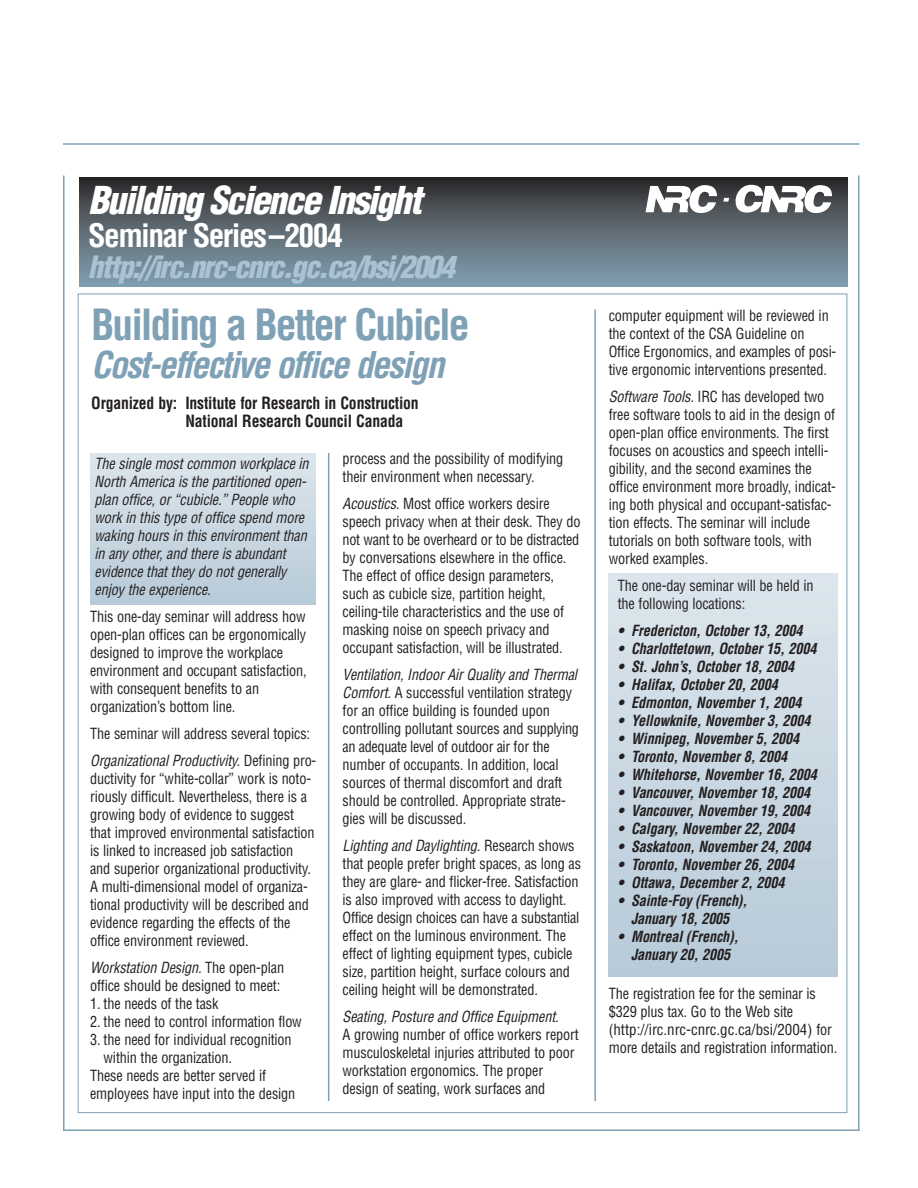
<style>
.page{position:relative;width:918px;height:1188px;background:#fff}
.page>*{position:absolute;margin:0;border:0;box-sizing:border-box;transform-origin:0 0}
.t1{font:700 condensed 42px "Helvetica";letter-spacing:-.05em;color:#7fa1b6}
.t2{font:italic 900 condensed 37.5px "Helvetica";letter-spacing:-.05em;color:#fff}
.t3{font:italic 700 condensed 36px "Helvetica";letter-spacing:-.05em;color:#7fa1b6}
.t4{font:700 condensed 31.5px "Helvetica";letter-spacing:-.05em;color:#fff}
.t5{font:italic 900 condensed 30px "Helvetica";letter-spacing:-.05em;color:#acc2d2}
.t6{font:700 condensed 16.5px/18px "Helvetica";letter-spacing:-.01em;color:#231f20;scale:.95 1}
.t7{font:condensed 15px/18px "Helvetica";letter-spacing:-.01em;color:#231f20;scale:.95 1}
.t8{font:italic 700 condensed 15px/18px "Helvetica";letter-spacing:-.01em;color:#231f20;text-align:center;scale:.95 1}
.t9{font:italic condensed 15px/18px "Helvetica";letter-spacing:-.01em;color:#231f20;scale:.95 1}
.s1{font-style:italic}
</style>
<div class="page">
<div style="left:90px;top:453px;width:226px;height:151px;background:linear-gradient(to bottom,#dce5ed,#b8cbd8)"></div>
<hr style="left:63px;top:176px;width:1px;height:955px;background:#7fa1b6">
<hr style="left:858px;top:176px;width:2px;height:955px;background:#7fa1b6">
<hr style="left:63px;top:1130px;width:797px;height:1px;background:#7fa1b6">
<hr style="left:63px;top:143px;width:797px;height:2px;background:#7fa1b6">
<hr style="left:594px;top:310px;width:2px;height:791px;background:#7fa1b6">
<hr style="left:328px;top:453px;width:1px;height:648px;background:#7fa1b6">
<div style="left:79px;top:177px;width:768px;height:110px;background:linear-gradient(to bottom,#312d2d,#86a3b6)"></div>
<svg style="left:646px;top:181px;width:71px;height:34px"></svg>
<svg style="left:723px;top:181px;width:109px;height:34px"></svg>
<div style="left:609px;top:573px;width:229px;height:403px;background:linear-gradient(to bottom,#dce6ed,#b7cad8)"></div>
<h2 class="t2" style="left:88px;top:186px;width:335px">Building Science Insight</h2>
<h3 class="t4" style="left:88px;top:224px;width:256px">Seminar Series–2004</h3>
<h3 class="t5" style="left:88px;top:256px;width:369px">http://irc.nrc-cnrc.gc.ca/bsi/2004</h3>
<h1 class="t1" style="left:91px;top:309px;width:380px">Building a Better Cubicle</h1>
<h3 class="t3" style="left:91px;top:351px;width:355px">Cost-effective office design</h3>
<p class="t6" style="left:185px;top:395px;width:247px;text-indent:-94px">Organized by: Institute for Research in Construction<br>National Research Council Canada</p>
<p class="t9" style="left:95px;top:456px;width:227px">The single most common workplace in North America is the partitioned open&shy;plan office, or “cubicle.” People who work in this type of office spend more waking hours in this environment than in any other, and there is abundant evidence that they do not generally enjoy the experience.</p>
<p class="t7" style="left:90px;top:609px;width:229px">This one-day seminar will address how open-plan offices can be ergonomically designed to improve the workplace environment and occupant satisfaction, with consequent benefits to an organization’s bottom line.</p>
<p class="t7" style="left:90px;top:722px;width:240px;line-height:27px">The seminar will address several topics:<br><span class="s1">Organizational Productivity.</span> Defining pro-</p>
<p class="t7" style="left:90px;top:771px;width:238px">ductivity for “white-collar” work is noto&shy;riously difficult. Nevertheless, there is a growing body of evidence to suggest that improved environmental satisfaction is linked to increased job satisfaction and superior organizational productivity.<br>A multi-dimensional model of organiza&shy;tional productivity will be described and evidence regarding the effects of the office environment reviewed.</p>
<p class="t7" style="left:90px;top:960px;width:206px"><span class="s1">Workstation Design.</span> The open-plan office should be designed to meet:</p>
<p class="t7" style="left:90px;top:996px;width:137px">1. the needs of the task</p>
<p class="t7" style="left:90px;top:1014px;width:224px">2. the need to control information flow</p>
<p class="t7" style="left:90px;top:1032px;width:214px">3. the need for individual recognition</p>
<p class="t7" style="left:104px;top:1050px;width:137px">within the organization.</p>
<p class="t7" style="left:90px;top:1068px;width:187px">These needs are better served if</p>
<p class="t7" style="left:90px;top:1086px;width:218px">employees have input into the design</p>
<p class="t7" style="left:343px;top:451px;width:234px">process and the possibility of modifying their environment when necessary.</p>
<p class="t7" style="left:343px;top:496px;width:252px"><span class="s1">Acoustics.</span> Most office workers desire speech privacy when at their desk. They do not want to be overheard or to be distracted by conversations elsewhere in the office.<br>The effect of office design parameters, such as cubicle size, partition height, ceiling-tile characteristics and the use of masking noise on speech privacy and occupant satisfaction, will be illustrated.</p>
<p class="t7" style="left:343px;top:667px;width:250px"><span class="s1">Ventilation, Indoor Air Quality and Thermal Comfort.</span> A successful ventilation strategy for an office building is founded upon controlling pollutant sources and supplying an adequate level of outdoor air for the number of occupants. In addition, local sources of thermal discomfort and draft should be controlled. Appropriate strate&shy;gies will be discussed.</p>
<p class="t7" style="left:343px;top:838px;width:253px"><span class="s1">Lighting and Daylighting.</span> Research shows that people prefer bright spaces, as long as they are glare- and flicker-free. Satisfaction is also improved with access to daylight.<br>Office design choices can have a substantial effect on the luminous environment. The effect of lighting equipment types, cubicle size, partition height, surface colours and ceiling height will be demonstrated.</p>
<p class="t9" style="left:343px;top:1009px;width:229px">Seating, Posture and Office Equipment.</p>
<p class="t7" style="left:343px;top:1027px;width:250px">A growing number of office workers report musculoskeletal injuries attributed to poor workstation ergonomics. The proper design of seating, work surfaces and</p>
<p class="t7" style="left:609px;top:308px;width:241px">computer equipment will be reviewed in the context of the CSA Guideline on Office Ergonomics, and examples of posi&shy;tive ergonomic interventions presented.</p>
<p class="t7" style="left:609px;top:389px;width:241px"><span class="s1">Software Tools.</span> IRC has developed two free software tools to aid in the design of open-plan office environments. The first focuses on acoustics and speech intelli&shy;gibility, and the second examines the office environment more broadly, indicat&shy;ing both physical and occupant-satisfac&shy;tion effects. The seminar will include tutorials on both software tools, with worked examples.</p>
<p class="t7" style="left:618px;top:578px;width:208px">The one-day seminar will be held in the following locations:</p>
<p class="t8" style="left:618px;top:623px;width:196px">• Fredericton, October 13, 2004</p>
<p class="t8" style="left:618px;top:641px;width:211px">• Charlottetown, October 15, 2004</p>
<p class="t8" style="left:618px;top:659px;width:187px">• St. John’s, October 18, 2004</p>
<p class="t8" style="left:618px;top:677px;width:170px">• Halifax, October 20, 2004</p>
<p class="t8" style="left:618px;top:695px;width:195px">• Edmonton, November 1, 2004</p>
<p class="t8" style="left:618px;top:713px;width:205px">• Yellowknife, November 3, 2004</p>
<p class="t8" style="left:618px;top:731px;width:192px">• Winnipeg, November 5, 2004</p>
<p class="t8" style="left:618px;top:749px;width:180px">• Toronto, November 8, 2004</p>
<p class="t8" style="left:618px;top:767px;width:211px">• Whitehorse, November 16, 2004</p>
<p class="t8" style="left:618px;top:785px;width:204px">• Vancouver, November 18, 2004</p>
<p class="t8" style="left:618px;top:803px;width:204px">• Vancouver, November 19, 2004</p>
<p class="t8" style="left:618px;top:821px;width:188px">• Calgary, November 22, 2004</p>
<p class="t8" style="left:618px;top:839px;width:205px">• Saskatoon, November 24, 2004</p>
<p class="t8" style="left:618px;top:857px;width:187px">• Toronto, November 26, 2004</p>
<p class="t8" style="left:618px;top:875px;width:177px">• Ottawa, December 2, 2004</p>
<p class="t8" style="left:618px;top:893px;width:138px">• Sainte-Foy (French),<br>January 18, 2005</p>
<p class="t8" style="left:618px;top:929px;width:129px">• Montreal (French),<br>January 20, 2005</p>
<p class="t7" style="left:609px;top:986px;width:242px">The registration fee for the seminar is $329 plus tax. Go to the Web site (http://irc.nrc-cnrc.gc.ca/bsi/2004) for more details and registration information.</p>
</div>
